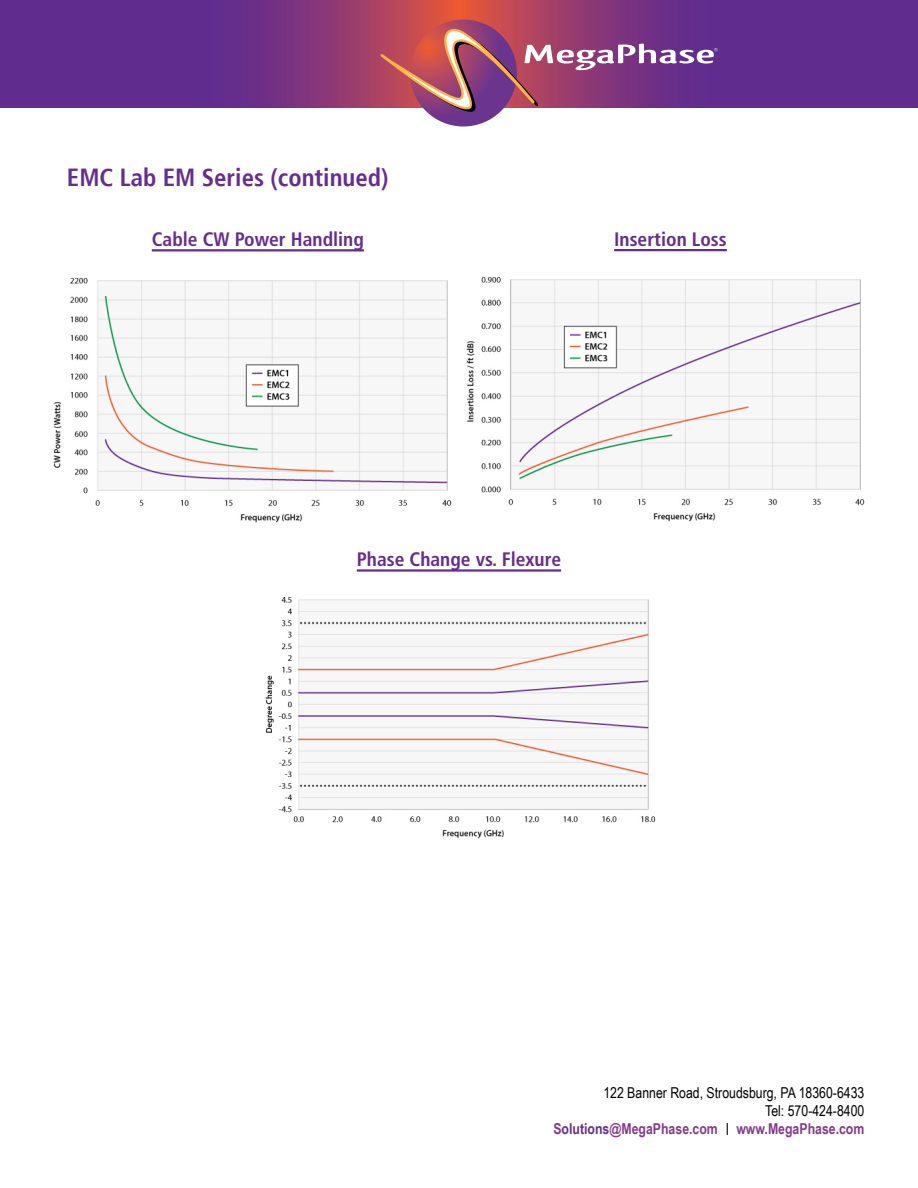
<style>
.page{position:relative;width:918px;height:1188px;background:#fff}
.page>*{position:absolute;margin:0;border:0;box-sizing:border-box;transform-origin:0 0}
.t1{font:700 condensed 24.75px "Frutiger";color:#672d8e}
.t2{font:700 condensed 19.5px "Frutiger LT Std";color:#672d8e}
.t3{font:15px/18px "Arial Narrow";color:#000;text-align:right}
.s1{font-weight:700;color:#833b8a}
.s2{font-weight:700;color:#672d8e}
.s3{font-family:"Frutiger";font-stretch:condensed;font-size:12px}
</style>
<div class="page">
<div style="left:0;top:0;width:918px;height:107px;background:#602d8f"></div>
<img style="left:251px;top:0;width:417px;height:107px">
<svg style="left:410px;top:20px;width:107px;height:106px"></svg>
<svg style="left:380px;top:26px;width:338px;height:95px"></svg>
<hr style="left:357px;top:569px;width:204px;height:3px;background:#672d8e">
<img style="left:265px;top:597px;width:391px;height:242px">
<hr style="left:152px;top:249px;width:212px;height:2px;background:#672d8e">
<hr style="left:614px;top:249px;width:113px;height:2px;background:#672d8e">
<img style="left:53px;top:277px;width:399px;height:246px">
<img style="left:466px;top:277px;width:399px;height:245px">
<h1 class="t1" style="left:67px;top:163px;width:323px">EMC Lab EM Series (continued)</h1>
<h2 class="t2" style="left:152px;top:228px;width:214px">Cable CW Power Handling</h2>
<h2 class="t2" style="left:614px;top:228px;width:114px">Insertion Loss</h2>
<h2 class="t2" style="left:357px;top:548px;width:206px">Phase Change vs. Flexure</h2>
<p class="t3" style="left:553px;top:1083px;width:312px">122 Banner Road, Stroudsburg, PA 18360-6433<br>Tel: 570-424-8400<br><span class="s1">S</span><span class="s2">olutions</span><span class="s1">@MegaPhase.com</span> <span class="s3">|</span> <span class="s1">www.MegaPhase.com</span></p>
</div>
